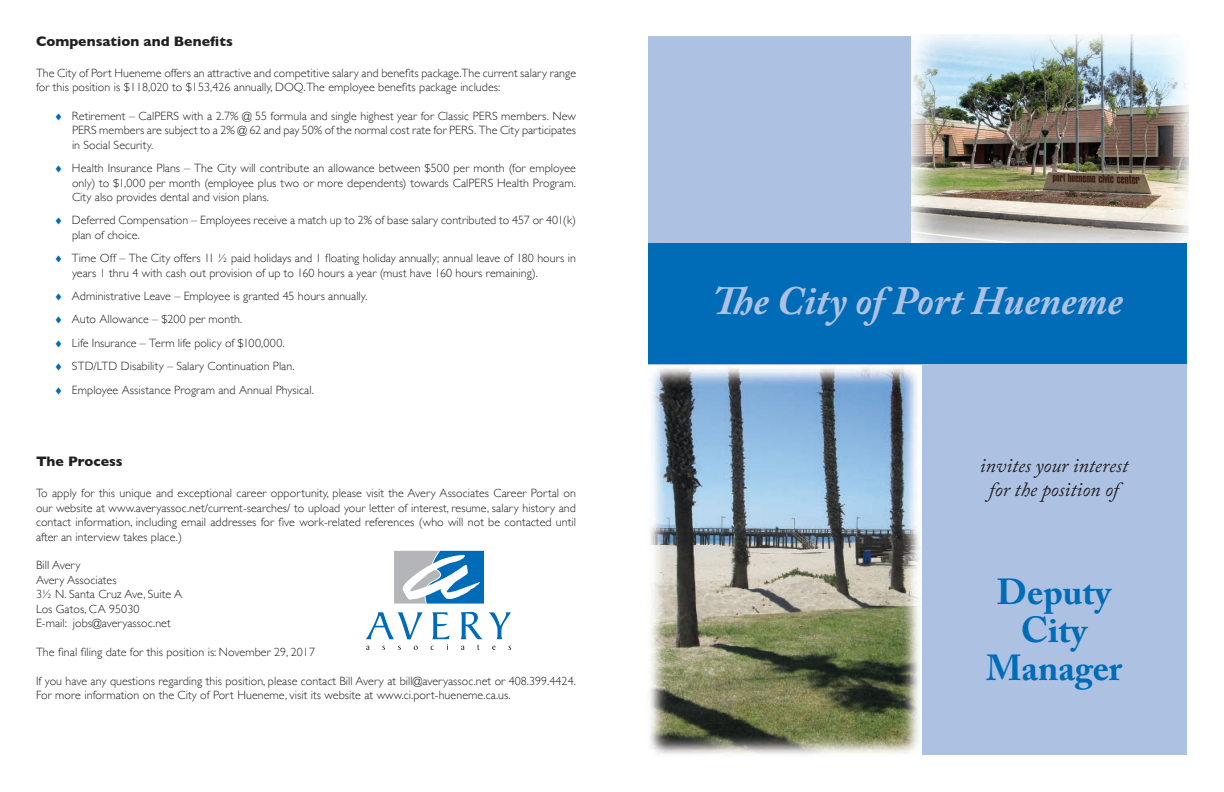
<style>
.page{position:relative;width:1224px;height:792px;background:#fff}
.page>*{position:absolute;margin:0;border:0;box-sizing:border-box;transform-origin:0 0}
.t1{font:italic 700 40px "Adobe Caslon Pro";color:#adc2e3}
.t2{font:700 36px/38px "Adobe Caslon Pro";color:#006cb7;text-align:center}
.t3{font:italic 20px/24px "Adobe Caslon Pro";color:#231f20;text-align:center}
.t4{font:700 14px "Gill Sans";letter-spacing:.005em;color:#231f20}
.t5{font:300 12px/14.4px "Gill Sans";letter-spacing:.005em;color:#231f20}
.s1{color:#006cb7}
</style>
<div class="page">
<div style="left:648px;top:36px;width:540px;height:720px;background:#adc2e3"></div>
<div style="left:648px;top:243px;width:540px;height:121px;background:#006cb7"></div>
<svg style="left:366px;top:612px;width:57px;height:27px"></svg>
<svg style="left:461px;top:612px;width:22px;height:27px"></svg>
<svg style="left:489px;top:612px;width:22px;height:27px"></svg>
<svg style="left:414px;top:646px;width:4px;height:4px"></svg>
<svg style="left:431px;top:612px;width:19px;height:38px"></svg>
<svg style="left:492px;top:646px;width:4px;height:4px"></svg>
<svg style="left:394px;top:551px;width:90px;height:53px"></svg>
<img style="left:648px;top:366px;width:274px;height:390px">
<img style="left:912px;top:35px;width:277px;height:207px">
<p class="t4" style="left:36px;top:30px;width:198px">Compensation and Benefits</p>
<p class="t5" style="left:36px;top:65px;width:542px">The City of Port Hueneme offers an attractive and competitive salary and benefits package.The current salary range for this position is $118,020 to $153,426 annually, DOQ. The employee benefits package includes:</p>
<p class="t5" style="left:72px;top:108px;width:506px;text-align:justify;text-indent:-18px"><span class="s1">♦</span> Retirement – CalPERS with a 2.7% @ 55 formula and single highest year for Classic PERS members. New PERS members are subject to a 2% @ 62 and pay 50% of the normal cost rate for PERS. The City participates in Social Security.</p>
<p class="t5" style="left:72px;top:161px;width:505px;text-align:justify;text-indent:-18px"><span class="s1">♦</span> Health Insurance Plans – The City will contribute an allowance between $500 per month (for employee only) to $1,000 per month (employee plus two or more dependents) towards CalPERS Health Program.<br>City also provides dental and vision plans.</p>
<p class="t5" style="left:72px;top:213px;width:506px;text-indent:-18px"><span class="s1">♦</span> Deferred Compensation – Employees receive a match up to 2% of base salary contributed to 457 or 401(k) plan of choice.</p>
<p class="t5" style="left:72px;top:251px;width:506px;text-indent:-18px"><span class="s1">♦</span> Time Off – The City offers 11 ½ paid holidays and 1 floating holiday annually; annual leave of 180 hours in years 1 thru 4 with cash out provision of up to 160 hours a year (must have 160 hours remaining).</p>
<p class="t5" style="left:54px;top:288px;width:315px"><span class="s1">♦</span> Administrative Leave – Employee is granted 45 hours annually.</p>
<p class="t5" style="left:54px;top:312px;width:190px"><span class="s1">♦</span> Auto Allowance – $200 per month.</p>
<p class="t5" style="left:54px;top:335px;width:232px"><span class="s1">♦</span> Life Insurance – Term life policy of $100,000.</p>
<p class="t5" style="left:54px;top:359px;width:242px"><span class="s1">♦</span> STD/LTD Disability – Salary Continuation Plan.</p>
<p class="t5" style="left:54px;top:382px;width:261px"><span class="s1">♦</span> Employee Assistance Program and Annual Physical.</p>
<p class="t4" style="left:36px;top:450px;width:88px">The Process</p>
<p class="t5" style="left:36px;top:486px;width:542px;text-align:justify">To apply for this unique and exceptional career opportunity, please visit the Avery Associates Career Portal on our website at www.averyassoc.net/current-searches/ to upload your letter of interest, resume, salary history and contact information, including email addresses for five work-related references (who will not be contacted until after an interview takes place.)</p>
<p class="t5" style="left:36px;top:558px;width:46px">Bill Avery</p>
<p class="t5" style="left:36px;top:572px;width:82px">Avery Associates</p>
<p class="t5" style="left:36px;top:587px;width:148px">3½ N. Santa Cruz Ave, Suite A</p>
<p class="t5" style="left:36px;top:601px;width:105px">Los Gatos, CA 95030</p>
<p class="t5" style="left:36px;top:615px;width:136px">E-mail: jobs@averyassoc.net</p>
<p class="t5" style="left:36px;top:644px;width:281px">The final filing date for this position is: November 29, 2017</p>
<p class="t5" style="left:36px;top:673px;width:541px">If you have any questions regarding this position, please contact Bill Avery at bill@averyassoc.net or 408.399.4424.</p>
<p class="t5" style="left:36px;top:687px;width:476px">For more information on the City of Port Hueneme, visit its website at www.ci.port-hueneme.ca.us.</p>
<p class="t1" style="left:713px;top:277px;width:412px">The City of Port Hueneme</p>
<p class="t3" style="left:980px;top:453px;width:150px">invites your interest for the position of</p>
<p class="t2" style="left:997px;top:572px;width:116px">Deputy</p>
<p class="t2" style="left:986px;top:610px;width:138px">City<br>Manager</p>
</div>
